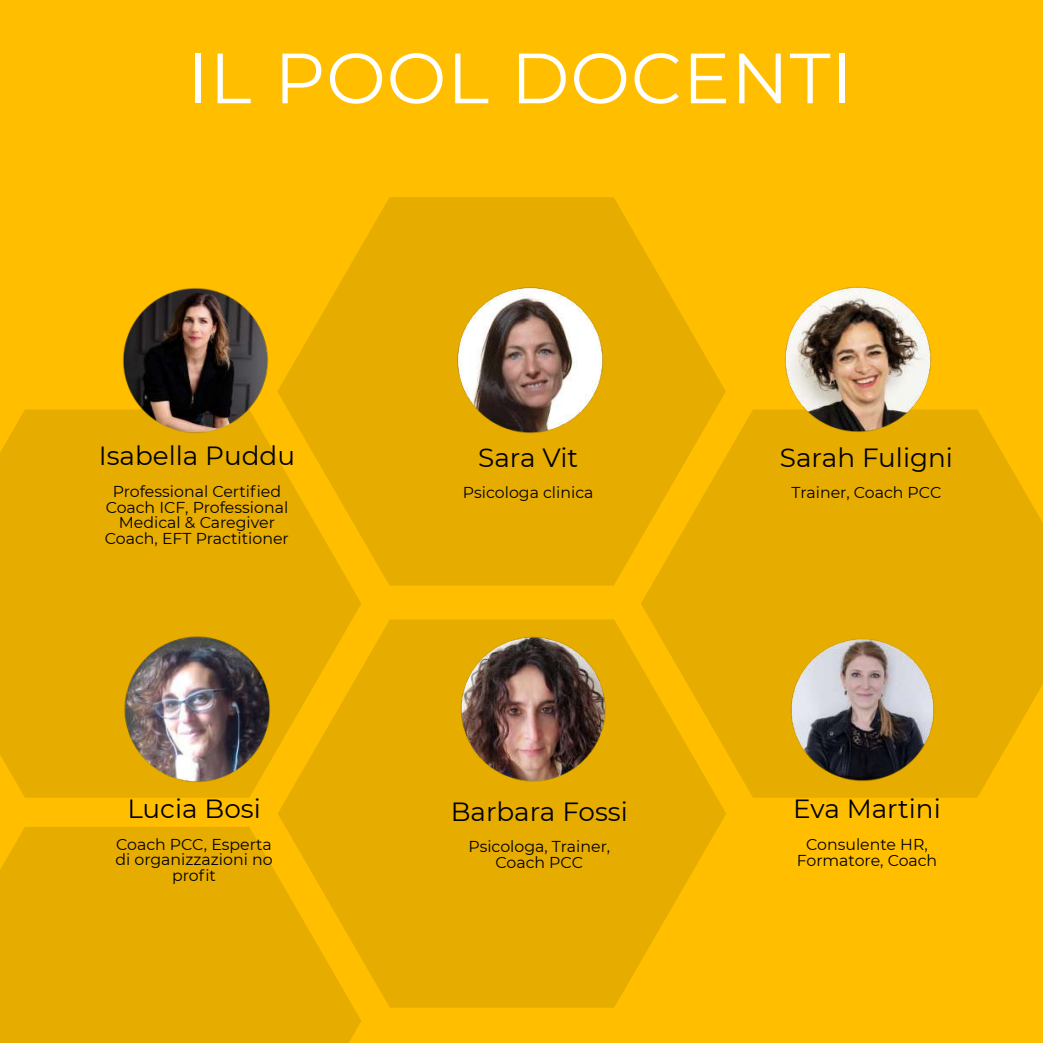
<style>
.page{position:relative;width:1043px;height:1043px;background:#fff}
.page>*{position:absolute;margin:0;border:0;box-sizing:border-box;transform-origin:0 0}
.t1{font:70.88px "Montserrat";letter-spacing:.01em;color:#fff}
.t2{font:26.25px "Montserrat";color:#000}
.t3{font:15.75px/15.8px "Montserrat";color:#000;text-align:center}
</style>
<div class="page">
<div style="left:1px;top:1px;width:1041px;height:1041px;background:#ffbf00"></div>
<div style="left:0;top:826px;width:361px;height:216px;background:#e6ac00"></div>
<div style="left:0;top:409px;width:361px;height:388px;background:#e6ac00"></div>
<svg style="left:641px;top:409px;width:401px;height:388px;background:#e8ad00"></svg>
<img style="left:790px;top:638px;width:144px;height:143px">
<img style="left:123px;top:635px;width:147px;height:147px">
<img style="left:784px;top:287px;width:146px;height:146px">
<svg style="left:277px;top:619px;width:449px;height:388px;fill:#e6ac00"></svg>
<img style="left:460px;top:637px;width:145px;height:144px">
<svg style="left:277px;top:197px;width:448px;height:388px;fill:#e6ac00"></svg>
<img style="left:456px;top:287px;width:147px;height:146px">
<img style="left:122px;top:288px;width:146px;height:145px">
<h1 class="t1" style="left:187px;top:35px;width:667px">IL POOL DOCENTI</h1>
<h2 class="t2" style="left:99px;top:440px;width:198px">Isabella Puddu</h2>
<p class="t3" style="left:105px;top:483px;width:185px">Professional Certified<br>Coach ICF, Professional<br>Medical &amp; Caregiver<br>Coach, EFT Practitioner</p>
<h2 class="t2" style="left:127px;top:792px;width:135px">Lucia Bosi</h2>
<p class="t3" style="left:115px;top:836px;width:159px">Coach PCC, Esperta di organizzazioni no profit</p>
<h2 class="t2" style="left:478px;top:441px;width:101px">Sara Vit</h2>
<p class="t3" style="left:463px;top:484px;width:132px">Psicologa clinica</p>
<h2 class="t2" style="left:450px;top:795px;width:178px">Barbara Fossi</h2>
<p class="t3" style="left:468px;top:838px;width:143px">Psicologa, Trainer,<br>Coach PCC</p>
<h2 class="t2" style="left:779px;top:441px;width:174px">Sarah Fuligni</h2>
<p class="t3" style="left:791px;top:484px;width:151px">Trainer, Coach PCC</p>
<h2 class="t2" style="left:792px;top:793px;width:149px">Eva Martini</h2>
<p class="t3" style="left:796px;top:836px;width:142px">Consulente HR,<br>Formatore, Coach</p>
</div>
